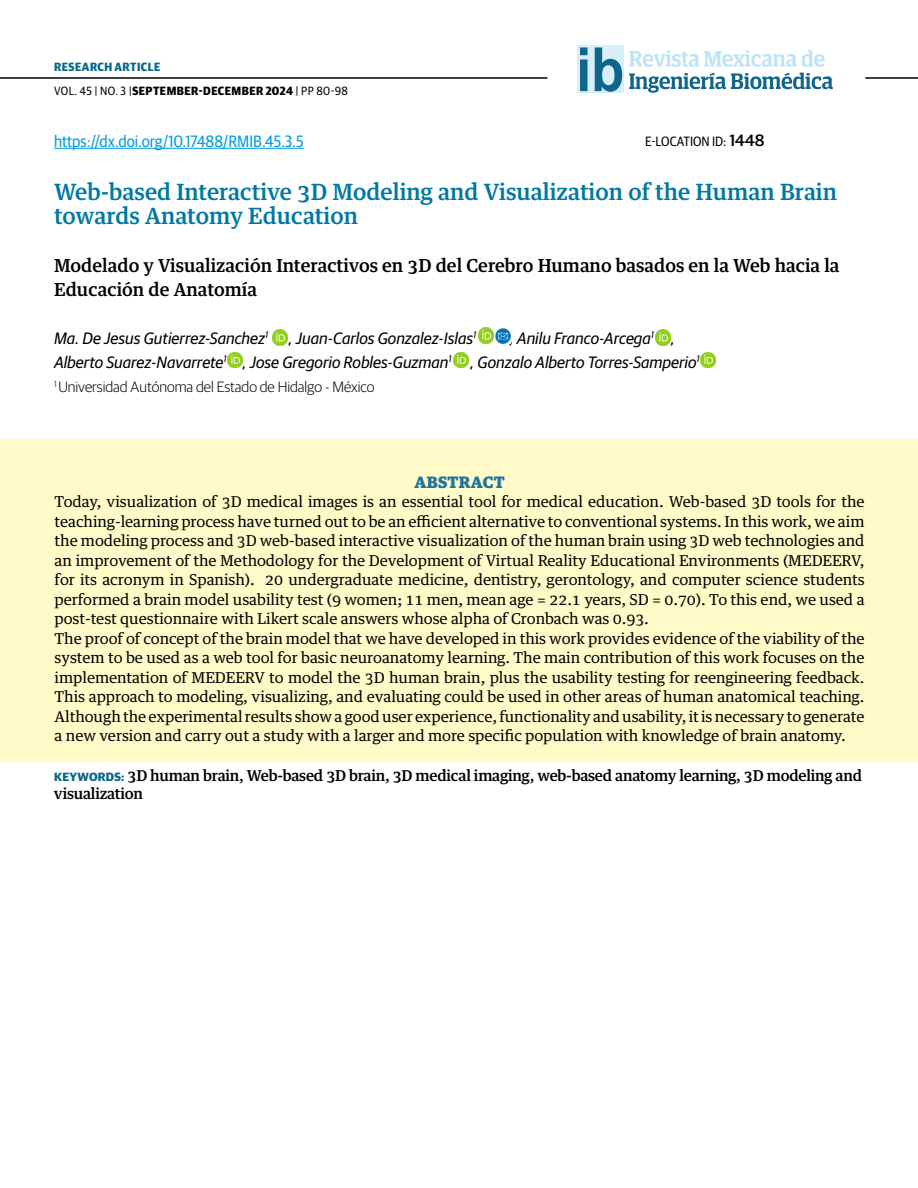
<style>
.page{position:relative;width:918px;height:1188px;background:#fff}
.page>*{position:absolute;margin:0;border:0;box-sizing:border-box;transform-origin:0 0}
.t1{font:700 60.9px "Arial Narrow";color:#0e668b;scale:1.08 1}
.t2{font:500 22.5px/24px "Guardian Egyptian Text";color:#0078a3}
.t3{font:500 18px/24px "Guardian Egyptian Text";color:#000}
.t4{font:italic 16.5px/24px "Guardian Sans";color:#000}
.t5{font:16.5px "Guardian Sans Narrow";color:#009cde}
.t6{font:700 16.5px "Guardian Egyptian";letter-spacing:.02em;color:#1f74a0}
.t7{font:15px/19.5px "Guardian Egyptian Text";letter-spacing:-.005em;color:#000}
.t8{font:500 15px/18px "Guardian Egyptian Text";letter-spacing:-.015em;color:#000}
.t9{font:300 15px "Guardian Sans";color:#000}
.t10{font:13.5px "Guardian Sans Narrow";color:#000}
.t11{font:700 12px/24px "Guardian Sans Narrow";letter-spacing:.04em;color:#000}
.s1{color:#0a668b}
.s2{font-weight:400}
.s3{font-family:"Guardian Sans";font-weight:500;font-size:16.5px}
.s4{font-family:"Guardian Sans";font-weight:700;font-size:12px;color:#0a668b}
</style>
<div class="page">
<hr style="left:0;top:77px;width:547px;height:2px;background:#000">
<hr style="left:865px;top:77px;width:53px;height:2px;background:#000">
<svg style="left:629px;top:73px;width:204px;height:20px"></svg>
<svg style="left:629px;top:50px;width:196px;height:17px"></svg>
<div style="left:577px;top:45px;width:47px;height:48px;background:#d8eefa"></div>
<div style="left:1px;top:440px;width:917px;height:322px;background:#fffac7"></div>
<hr style="left:54px;top:148px;width:250px;height:1px;background:#009cde">
<img style="left:272px;top:330px;width:16px;height:15px">
<img style="left:227px;top:352px;width:16px;height:16px">
<img style="left:453px;top:352px;width:16px;height:16px">
<img style="left:700px;top:352px;width:16px;height:16px">
<img style="left:478px;top:328px;width:33px;height:16px">
<img style="left:655px;top:330px;width:16px;height:15px">
<p class="t11" style="left:54px;top:54px;width:295px"><span class="s1">RESEARCH ARTICLE<br></span><span class="s2">VOL. 45 | NO. 3 |</span>SEPTEMBER-DECEMBER 2024 <span class="s2">| PP 80-98</span></p>
<h1 class="t1" style="left:576px;top:34px;width:46px">ib</h1>
<p class="t5" style="left:54px;top:129px;width:251px">https://dx.doi.org/10.17488/RMIB.45.3.5</p>
<h2 class="t2" style="left:54px;top:177px;width:785px">Web-based Interactive 3D Modeling and Visualization of the Human Brain towards Anatomy Education</h2>
<p class="t3" style="left:54px;top:251px;width:787px">Modelado y Visualización Interactivos en 3D del Cerebro Humano basados en la Web hacia la<br>Educación de Anatomía</p>
<p class="t4" style="left:54px;top:325px;width:424px">Ma. De Jesus Gutierrez-Sanchez<sup>1</sup> , Juan-Carlos Gonzalez-Islas<sup>1</sup></p>
<p class="t10" style="left:645px;top:132px;width:121px">E-LOCATION ID: <span class="s3">1448</span></p>
<p class="t4" style="left:54px;top:325px;width:647px;text-indent:456px">, Anilu Franco-Arcega<sup>1</sup> ,<br>Alberto Suarez-Navarrete<sup>1</sup> , Jose Gregorio Robles-Guzman<sup>1</sup> , Gonzalo Alberto Torres-Samperio<sup>1</sup></p>
<p class="t9" style="left:54px;top:376px;width:322px"><sup>1</sup> Universidad Autónoma del Estado de Hidalgo - México</p>
<p class="t6" style="left:414px;top:469px;width:92px">ABSTRACT</p>
<p class="t7" style="left:55px;top:490px;width:812px">Today, visualization of 3D medical images is an essential tool for medical education. Web-based 3D tools for the teaching-learning process have turned out to be an efficient alternative to conventional systems. In this work, we aim the modeling process and 3D web-based interactive visualization of the human brain using 3D web technologies and an improvement of the Methodology for the Development of Virtual Reality Educational Environments (MEDEERV, for its acronym in Spanish). 20 undergraduate medicine, dentistry, gerontology, and computer science students performed a brain model usability test (9 women; 11 men, mean age = 22.1 years, SD = 0.70). To this end, we used a post-test questionnaire with Likert scale answers whose alpha of Cronbach was 0.93.<br>The proof of concept of the brain model that we have developed in this work provides evidence of the viability of the system to be used as a web tool for basic neuroanatomy learning. The main contribution of this work focuses on the implementation of MEDEERV to model the 3D human brain, plus the usability testing for reengineering feedback.<br>This approach to modeling, visualizing, and evaluating could be used in other areas of human anatomical teaching.<br>Although the experimental results show a good user experience, functionality and usability, it is necessary to generate a new version and carry out a study with a larger and more specific population with knowledge of brain anatomy.</p>
<p class="t8" style="left:54px;top:766px;width:810px"><span class="s4">KEYWORDS:</span> 3D human brain, Web-based 3D brain, 3D medical imaging, web-based anatomy learning, 3D modeling and visualization</p>
</div>
